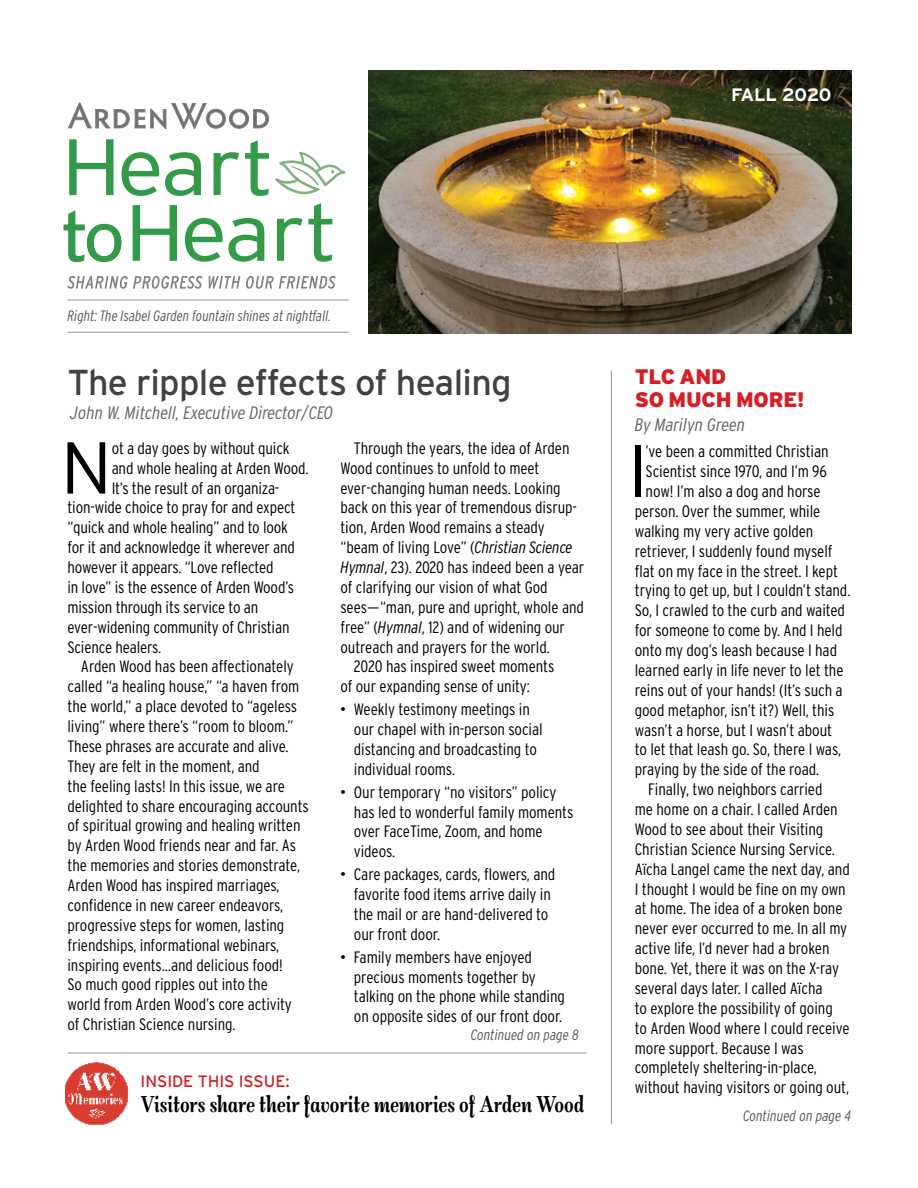
<style>
.page{position:relative;width:918px;height:1188px;background:#fff}
.page>*{position:absolute;margin:0;border:0;box-sizing:border-box;transform-origin:0 0}
.t1{font:300 73.35px "Interstate";color:#000}
.t2{font:36px "Interstate";letter-spacing:-.02em;color:#414042}
.t3{font:25.5px "Mon Nicolette Variable";letter-spacing:-.01em;color:#000;scale:.94 1}
.t4{font:900 21px/22.5px "Interstate";letter-spacing:-.01em;color:#d61f25}
.t5{font:italic 300 condensed 18px "Interstate";color:#636466;scale:1.05 1}
.t6{font:700 18px "Interstate";letter-spacing:-.02em;color:#fff}
.t7{font:300 condensed 16.5px/19.8px "Interstate";letter-spacing:-.005em;color:#000}
.t8{font:16.5px "Interstate";letter-spacing:-.005em;color:#d61f25}
.t9{font:italic 300 condensed 15px "Interstate";color:#58595b}
.s1{font-style:italic}
.s2{font-weight:900;font-stretch:normal}
</style>
<div class="page">
<svg style="left:275px;top:152px;width:71px;height:42px"></svg>
<svg style="left:69px;top:139px;width:45px;height:56px"></svg>
<svg style="left:122px;top:152px;width:37px;height:44px"></svg>
<svg style="left:165px;top:152px;width:36px;height:44px"></svg>
<svg style="left:214px;top:152px;width:25px;height:43px"></svg>
<svg style="left:245px;top:140px;width:24px;height:56px"></svg>
<svg style="left:133px;top:205px;width:44px;height:56px"></svg>
<svg style="left:185px;top:218px;width:79px;height:44px"></svg>
<svg style="left:277px;top:203px;width:55px;height:59px"></svg>
<svg style="left:67px;top:276px;width:136px;height:13px"></svg>
<svg style="left:209px;top:276px;width:31px;height:13px"></svg>
<svg style="left:246px;top:276px;width:90px;height:13px"></svg>
<svg style="left:64px;top:210px;width:58px;height:52px"></svg>
<svg style="left:68px;top:103px;width:201px;height:26px"></svg>
<hr style="left:611px;top:370px;width:1px;height:754px;background:#939598">
<hr style="left:68px;top:300px;width:281px;height:1px;background:#939598">
<hr style="left:68px;top:332px;width:281px;height:1px;background:#939598">
<img style="left:369px;top:70px;width:482px;height:263px">
<hr style="left:68px;top:1053px;width:519px;height:1px;background:#939598">
<img style="left:65px;top:1062px;width:63px;height:63px">
<p class="t6" style="left:731px;top:84px;width:102px">FALL 2020</p>
<p class="t9" style="left:68px;top:307px;width:265px">Right: The Isabel Garden fountain shines at nightfall.</p>
<h2 class="t2" style="left:68px;top:360px;width:446px">The ripple effects of healing</h2>
<p class="t5" style="left:70px;top:401px;width:252px">John W. Mitchell, Executive Director/CEO</p>
<h1 class="t1" style="left:61px;top:423px;width:53px">N</h1>
<p class="t7" style="left:112px;top:438px;width:180px">ot a day goes by without quick</p>
<p class="t7" style="left:112px;top:458px;width:199px">and whole healing at Arden Wood.</p>
<p class="t7" style="left:112px;top:478px;width:169px">It’s the result of an organiza-</p>
<p class="t7" style="left:68px;top:498px;width:230px">tion-wide choice to pray for and expect</p>
<p class="t7" style="left:68px;top:518px;width:222px">“quick and whole healing” and to look</p>
<p class="t7" style="left:68px;top:537px;width:229px">for it and acknowledge it wherever and</p>
<p class="t7" style="left:68px;top:557px;width:208px">however it appears. “Love reflected</p>
<p class="t7" style="left:68px;top:577px;width:228px">in love” is the essence of Arden Wood’s</p>
<p class="t7" style="left:68px;top:597px;width:192px">mission through its service to an</p>
<p class="t7" style="left:68px;top:617px;width:224px">ever-widening community of Christian</p>
<p class="t7" style="left:68px;top:637px;width:95px">Science healers.</p>
<p class="t7" style="left:81px;top:657px;width:214px">Arden Wood has been affectionately</p>
<p class="t7" style="left:68px;top:677px;width:234px">called “a healing house,” “a haven from</p>
<p class="t7" style="left:68px;top:696px;width:231px">the world,” a place devoted to “ageless</p>
<p class="t7" style="left:68px;top:716px;width:228px">living” where there’s “room to bloom.”</p>
<p class="t7" style="left:68px;top:736px;width:223px">These phrases are accurate and alive.</p>
<p class="t7" style="left:68px;top:756px;width:194px">They are felt in the moment, and</p>
<p class="t7" style="left:68px;top:776px;width:219px">the feeling lasts! In this issue, we are</p>
<p class="t7" style="left:68px;top:796px;width:243px">delighted to share encouraging accounts</p>
<p class="t7" style="left:68px;top:816px;width:235px">of spiritual growing and healing written</p>
<p class="t7" style="left:68px;top:836px;width:230px">by Arden Wood friends near and far. As</p>
<p class="t7" style="left:68px;top:855px;width:234px">the memories and stories demonstrate,</p>
<p class="t7" style="left:68px;top:875px;width:214px">Arden Wood has inspired marriages,</p>
<p class="t7" style="left:68px;top:895px;width:217px">confidence in new career endeavors,</p>
<p class="t7" style="left:68px;top:915px;width:218px">progressive steps for women, lasting</p>
<p class="t7" style="left:68px;top:935px;width:213px">friendships, informational webinars,</p>
<p class="t7" style="left:68px;top:955px;width:217px">inspiring events…and delicious food!</p>
<p class="t7" style="left:68px;top:975px;width:202px">So much good ripples out into the</p>
<p class="t7" style="left:68px;top:994px;width:226px">world from Arden Wood’s core activity</p>
<p class="t7" style="left:68px;top:1014px;width:170px">of Christian Science nursing.</p>
<p class="t7" style="left:354px;top:438px;width:217px">Through the years, the idea of Arden</p>
<p class="t7" style="left:340px;top:458px;width:201px">Wood continues to unfold to meet</p>
<p class="t7" style="left:340px;top:478px;width:222px">ever-changing human needs. Looking</p>
<p class="t7" style="left:340px;top:498px;width:238px">back on this year of tremendous disrup-</p>
<p class="t7" style="left:340px;top:517px;width:206px">tion, Arden Wood remains a steady</p>
<p class="t7" style="left:340px;top:537px;width:234px">“beam of living Love” (<span class="s1">Christian Science</span></p>
<p class="t7" style="left:340px;top:557px;width:245px"><span class="s1">Hymnal</span>, 23). 2020 has indeed been a year</p>
<p class="t7" style="left:340px;top:577px;width:209px">of clarifying our vision of what God</p>
<p class="t7" style="left:340px;top:597px;width:245px">sees—“man, pure and upright, whole and</p>
<p class="t7" style="left:340px;top:617px;width:226px">free” (<span class="s1">Hymnal</span>, 12) and of widening our</p>
<p class="t7" style="left:340px;top:637px;width:211px">outreach and prayers for the world.</p>
<p class="t7" style="left:354px;top:657px;width:202px">2020 has inspired sweet moments</p>
<p class="t7" style="left:340px;top:676px;width:191px">of our expanding sense of unity:</p>
<p class="t7" style="left:354px;top:699px;width:190px;text-indent:-13px"><span class="s2">·</span> Weekly testimony meetings in our chapel with in-person social distancing and broadcasting to individual rooms.</p>
<p class="t7" style="left:354px;top:782px;width:221px;text-indent:-13px"><span class="s2">·</span> Our temporary “no visitors” policy has led to wonderful family moments over FaceTime, Zoom, and home videos.</p>
<p class="t7" style="left:354px;top:864px;width:203px;text-indent:-13px"><span class="s2">·</span> Care packages, cards, flowers, and favorite food items arrive daily in the mail or are hand-delivered to our front door.</p>
<p class="t7" style="left:354px;top:947px;width:213px;text-indent:-13px"><span class="s2">·</span> Family members have enjoyed precious moments together by talking on the phone while standing on opposite sides of our front door.</p>
<p class="t9" style="left:471px;top:1026px;width:109px">Continued on page 8</p>
<p class="t8" style="left:141px;top:1071px;width:151px">INSIDE THIS ISSUE:</p>
<h3 class="t3" style="left:141px;top:1087px;width:474px">Visitors share their favorite memories of Arden Wood</h3>
<p class="t4" style="left:635px;top:365px;width:171px">TLC AND<br>SO MUCH MORE!</p>
<p class="t5" style="left:635px;top:413px;width:107px">By Marilyn Green</p>
<h1 class="t1" style="left:628px;top:427px;width:22px">I</h1>
<p class="t7" style="left:646px;top:441px;width:185px">’ve been a committed Christian</p>
<p class="t7" style="left:646px;top:461px;width:183px">Scientist since 1970, and I’m 96</p>
<p class="t7" style="left:646px;top:481px;width:177px">now! I’m also a dog and horse</p>
<p class="t7" style="left:635px;top:501px;width:187px">person. Over the summer, while</p>
<p class="t7" style="left:635px;top:521px;width:180px">walking my very active golden</p>
<p class="t7" style="left:635px;top:541px;width:199px">retriever, I suddenly found myself</p>
<p class="t7" style="left:635px;top:561px;width:205px">flat on my face in the street. I kept</p>
<p class="t7" style="left:635px;top:581px;width:217px">trying to get up, but I couldn’t stand.</p>
<p class="t7" style="left:635px;top:601px;width:212px">So, I crawled to the curb and waited</p>
<p class="t7" style="left:635px;top:620px;width:209px">for someone to come by. And I held</p>
<p class="t7" style="left:635px;top:640px;width:204px">onto my dog’s leash because I had</p>
<p class="t7" style="left:635px;top:660px;width:210px">learned early in life never to let the</p>
<p class="t7" style="left:635px;top:680px;width:210px">reins out of your hands! (It’s such a</p>
<p class="t7" style="left:635px;top:700px;width:201px">good metaphor, isn’t it?) Well, this</p>
<p class="t7" style="left:635px;top:720px;width:199px">wasn’t a horse, but I wasn’t about</p>
<p class="t7" style="left:635px;top:740px;width:208px">to let that leash go. So, there I was,</p>
<p class="t7" style="left:635px;top:759px;width:186px">praying by the side of the road.</p>
<p class="t7" style="left:648px;top:779px;width:176px">Finally, two neighbors carried</p>
<p class="t7" style="left:635px;top:799px;width:205px">me home on a chair. I called Arden</p>
<p class="t7" style="left:635px;top:819px;width:190px">Wood to see about their Visiting</p>
<p class="t7" style="left:635px;top:839px;width:202px">Christian Science Nursing Service.</p>
<p class="t7" style="left:635px;top:859px;width:217px">Aïcha Langel came the next day, and</p>
<p class="t7" style="left:635px;top:879px;width:213px">I thought I would be fine on my own</p>
<p class="t7" style="left:635px;top:899px;width:209px">at home. The idea of a broken bone</p>
<p class="t7" style="left:635px;top:919px;width:214px">never ever occurred to me. In all my</p>
<p class="t7" style="left:635px;top:938px;width:196px">active life, I’d never had a broken</p>
<p class="t7" style="left:635px;top:958px;width:206px">bone. Yet, there it was on the X-ray</p>
<p class="t7" style="left:635px;top:978px;width:189px">several days later. I called Aïcha</p>
<p class="t7" style="left:635px;top:998px;width:200px">to explore the possibility of going</p>
<p class="t7" style="left:635px;top:1018px;width:216px">to Arden Wood where I could receive</p>
<p class="t7" style="left:635px;top:1038px;width:170px">more support. Because I was</p>
<p class="t7" style="left:635px;top:1058px;width:184px">completely sheltering-in-place,</p>
<p class="t7" style="left:635px;top:1077px;width:216px">without having visitors or going out,</p>
<p class="t9" style="left:743px;top:1107px;width:109px">Continued on page 4</p>
</div>
